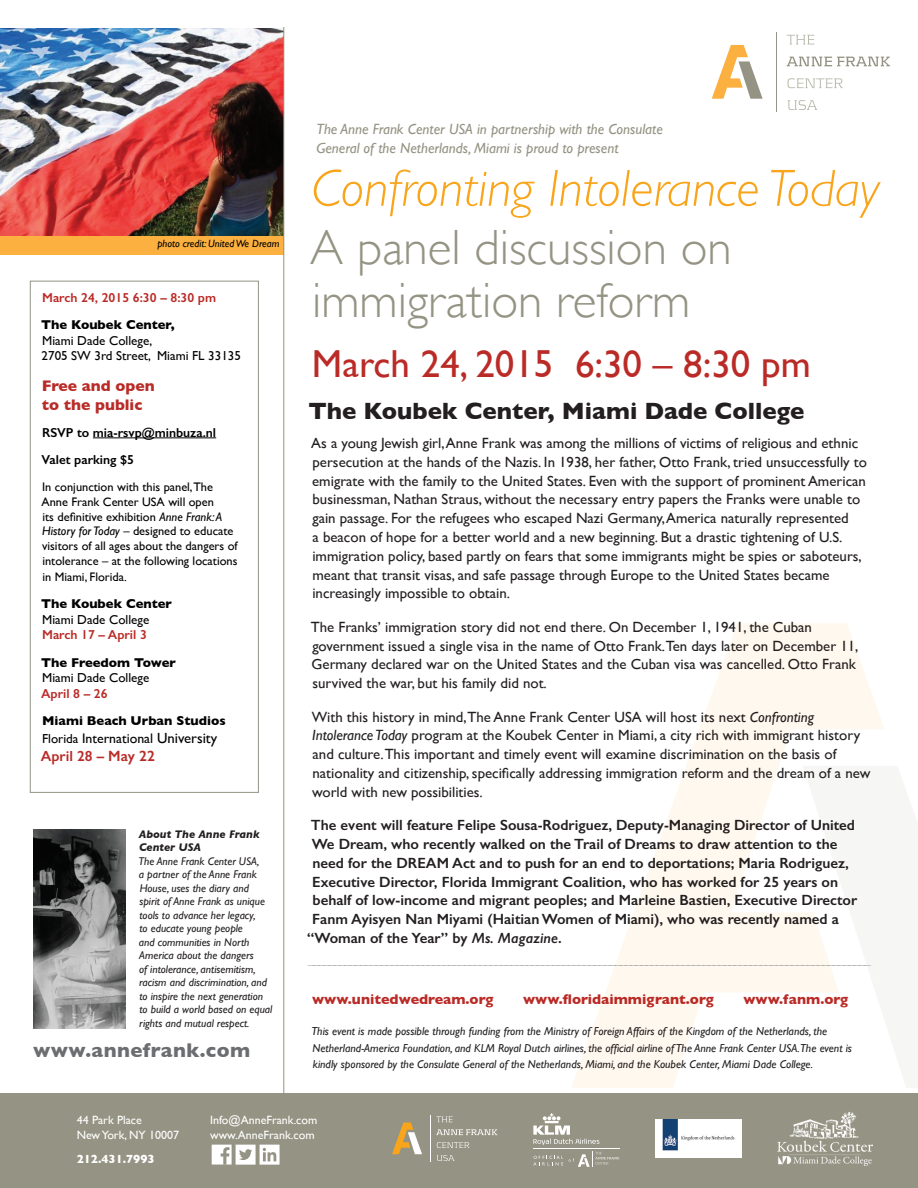
<style>
.page{position:relative;width:918px;height:1188px;background:#fff}
.page>*{position:absolute;margin:0;border:0;box-sizing:border-box;transform-origin:0 0}
.t1{font:italic 300 52.5px "Gill Sans";color:#f9a51b}
.t2{font:300 49.5px/52.5px "Gill Sans";color:#959383}
.t3{font:39px "Gill Sans";color:#ba2b27}
.t4{font:700 24px "Gill Sans";color:#231f20}
.t5{font:700 20.25px "Gill Sans";letter-spacing:.02em;color:#6c6d70}
.t6{font:700 15.6px/18.8px "Gill Sans";color:#ba2b27}
.t7{font:14.85px/18.8px "Gill Sans";color:#231f20}
.t8{font:600 14.85px "Gill Sans";color:#231f20}
.t9{font:italic 14.85px/18.8px "Gill Sans";color:#959383}
.t10{font:600 14.7px "Gill Sans";color:#ba2b27}
.t11{font:300 14.4px "Gill Sans";color:#90979d}
.t12{font:700 14.25px "Gill Sans";color:#ba2b27}
.t13{font:13.8px "Gill Sans";color:#000}
.t14{font:13.05px/15.6px "Gill Sans";color:#000}
.t15{font:700 13.05px "Gill Sans";color:#000}
.t16{font:600 13.05px "Gill Sans";color:#ba2b27}
.t17{font:600 13.05px/27.3px "Gill Sans";color:#000}
.t18{font:12.3px/15px "Gill Sans";color:#000}
.t19{font:12px/14.4px "Gill Sans";color:#fff}
.t20{font:700 12px "Gill Sans";color:#fff}
.t21{font:italic 11.55px/16.5px "Gill Sans";color:#231f20}
.t22{font:italic 11.25px/13.5px "Gill Sans";color:#231f20}
.t23{font:italic 700 11.25px/13.5px "Gill Sans";color:#231f20}
.t24{font:italic 10.5px "Gill Sans";color:#000}
.s1{font-style:italic}
.s2{font-size:13.05px}
.s3{font-size:14.7px}
.s4{font-size:15px}
</style>
<div class="page">
<div style="left:0;top:28px;width:284px;height:227px;background:#fbb03f"></div>
<img style="left:0;top:28px;width:284px;height:207px">
<svg style="left:571px;top:623px;width:313px;height:465px"></svg>
<svg style="left:712px;top:45px;width:51px;height:54px"></svg>
<svg style="left:787px;top:35px;width:27px;height:9px"></svg>
<svg style="left:787px;top:57px;width:103px;height:9px"></svg>
<svg style="left:788px;top:78px;width:55px;height:10px"></svg>
<svg style="left:788px;top:100px;width:29px;height:10px"></svg>
<hr style="left:776px;top:32px;width:1px;height:80px;background:#959383">
<hr style="left:284px;top:27px;width:1px;height:1079px;background:#959383">
<hr style="left:93px;top:438px;width:123px;height:1px;background:#000">
<div style="left:30px;top:281px;width:229px;height:512px;border:1px solid #959383"></div>
<img style="left:34px;top:830px;width:91px;height:198px">
<div style="left:0;top:1094px;width:918px;height:94px;background:#959383"></div>
<svg style="left:212px;top:1145px;width:68px;height:20px"></svg>
<svg style="left:392px;top:1123px;width:30px;height:31px"></svg>
<svg style="left:436px;top:1116px;width:17px;height:6px"></svg>
<svg style="left:436px;top:1129px;width:61px;height:6px"></svg>
<svg style="left:437px;top:1142px;width:32px;height:6px"></svg>
<svg style="left:437px;top:1155px;width:17px;height:6px"></svg>
<hr style="left:430px;top:1115px;width:1px;height:47px;background:#fff">
<img style="left:777px;top:1112px;width:95px;height:54px">
<svg style="left:533px;top:1113px;width:66px;height:32px"></svg>
<svg style="left:533px;top:1156px;width:30px;height:9px"></svg>
<svg style="left:569px;top:1152px;width:50px;height:15px"></svg>
<img style="left:655px;top:1120px;width:86px;height:37px">
<p class="t24" style="left:157px;top:238px;width:124px">photo credit: United We Dream</p>
<p class="t16" style="left:42px;top:289px;width:176px">March 24, 2015 6:30 – 8:30 pm</p>
<p class="t15" style="left:41px;top:314px;width:135px">The Koubek Center,</p>
<p class="t14" style="left:42px;top:332px;width:201px">Miami Dade College,<br>2705 SW 3rd Street, Miami FL 33135</p>
<p class="t6" style="left:42px;top:376px;width:114px">Free and open to the public</p>
<p class="t17" style="left:41px;top:419px;width:176px">RSVP to mia-rsvp@minbuza.nl<br>Valet parking $5</p>
<p class="t18" style="left:41px;top:479px;width:198px">In conjunction with this panel,The Anne Frank Center USA will open<br>its definitive exhibition <span class="s1">Anne Frank: A History for Today</span> – designed to educate visitors of all ages about the dangers of intolerance – at the following locations in Miami, Florida.</p>
<p class="t15" style="left:41px;top:593px;width:132px">The Koubek Center</p>
<p class="t14" style="left:42px;top:611px;width:109px">Miami Dade College</p>
<p class="t16" style="left:42px;top:627px;width:106px">March 17 – April 3</p>
<p class="t15" style="left:41px;top:652px;width:136px">The Freedom Tower</p>
<p class="t14" style="left:42px;top:670px;width:109px">Miami Dade College</p>
<p class="t16" style="left:41px;top:686px;width:68px">April 8 – 26</p>
<p class="t15" style="left:42px;top:711px;width:185px">Miami Beach Urban Studios</p>
<p class="t13" style="left:42px;top:730px;width:177px"><span class="s2">Florida</span> International <span class="s3">University</span></p>
<p class="t10" style="left:41px;top:747px;width:116px">April 28 – <span class="s4">May 22</span></p>
<p class="t23" style="left:139px;top:827px;width:122px">About The Anne Frank<br>Center USA</p>
<p class="t22" style="left:139px;top:854px;width:135px">The Anne Frank Center USA,<br>a partner of the Anne Frank<br>House, uses the diary and<br>spirit of Anne Frank as unique tools to advance her legacy,<br>to educate young people<br>and communities in North<br>America about the dangers<br>of intolerance, antisemitism, racism and discrimination, and to inspire the next generation to build a world based on equal rights and mutual respect.</p>
<h3 class="t5" style="left:33px;top:1035px;width:218px">www.annefrank.com</h3>
<p class="t9" style="left:316px;top:120px;width:348px">The Anne Frank Center USA in partnership with the Consulate<br>General of the Netherlands, Miami is proud to present</p>
<h1 class="t1" style="left:312px;top:159px;width:569px">Confronting Intolerance Today</h1>
<h2 class="t2" style="left:310px;top:219px;width:423px">A panel discussion on immigration reform</h2>
<h3 class="t3" style="left:312px;top:341px;width:500px">March 24, 2015 6:30 – 8:30 pm</h3>
<h3 class="t4" style="left:309px;top:392px;width:498px">The Koubek Center, Miami Dade College</h3>
<p class="t7" style="left:311px;top:434px;width:557px">As a young Jewish girl, Anne Frank was among the millions of victims of religious and ethnic persecution at the hands of the Nazis. In 1938, her father, Otto Frank, tried unsuccessfully to emigrate with the family to the United States. Even with the support of prominent American businessman, Nathan Straus, without the necessary entry papers the Franks were unable to gain passage. For the refugees who escaped Nazi Germany, America naturally represented<br>a beacon of hope for a better world and a new beginning. But a drastic tightening of U.S. immigration policy, based partly on fears that some immigrants might be spies or saboteurs, meant that transit visas, and safe passage through Europe to the United States became increasingly impossible to obtain.</p>
<p class="t7" style="left:311px;top:617px;width:549px">The Franks’ immigration story did not end there. On December 1, 1941, the Cuban government issued a single visa in the name of Otto Frank.Ten days later on December 11, Germany declared war on the United States and the Cuban visa was cancelled. Otto Frank survived the war, but his family did not.</p>
<p class="t7" style="left:312px;top:707px;width:560px">With this history in mind,The Anne Frank Center USA will host its next <span class="s1">Confronting Intolerance Today</span> program at the Koubek Center in Miami, a city rich with immigrant history and culture.This important and timely event will examine discrimination on the basis of nationality and citizenship, specifically addressing immigration reform and the dream of a new world with new possibilities.</p>
<p class="t8" style="left:311px;top:816px;width:546px">The event will feature Felipe Sousa-Rodriguez, Deputy-Managing Director of United</p>
<p class="t8" style="left:312px;top:835px;width:527px">We Dream, who recently walked on the Trail of Dreams to draw attention to the</p>
<p class="t8" style="left:313px;top:854px;width:538px">need for the DREAM Act and to push for an end to deportations; Maria Rodriguez,</p>
<p class="t8" style="left:312px;top:873px;width:527px">Executive Director, Florida Immigrant Coalition, who has worked for 25 years on</p>
<p class="t8" style="left:313px;top:891px;width:546px">behalf of low-income and migrant peoples; and Marleine Bastien, Executive Director</p>
<p class="t8" style="left:312px;top:910px;width:528px">Fanm Ayisyen Nan Miyami (Haitian Women of Miami), who was recently named a</p>
<p class="t8" style="left:307px;top:929px;width:256px">“Woman of the Year” by <span class="s1">Ms. Magazine</span>.</p>
<p class="t11" style="left:308px;top:953px;width:565px">––––––––––––––––––––––––––––––––––––––––––––––––––––––––––––––––––––––––––––––––––––––––––––––––––––––––––––</p>
<p class="t12" style="left:312px;top:988px;width:183px">www.unitedwedream.org</p>
<p class="t12" style="left:523px;top:988px;width:192px">www.floridaimmigrant.org</p>
<p class="t12" style="left:743px;top:988px;width:106px">www.fanm.org</p>
<p class="t21" style="left:311px;top:1023px;width:542px">This event is made possible through funding from the Ministry of Foreign Affairs of the Kingdom of the Netherlands, the<br>Netherland-America Foundation, and KLM Royal Dutch airlines, the official airline of The Anne Frank Center USA.The event is kindly sponsored by the Consulate General of the Netherlands, Miami, and the Koubek Center, Miami Dade College.</p>
<p class="t19" style="left:77px;top:1113px;width:104px">44 Park Place<br>New York, NY 10007</p>
<p class="t20" style="left:77px;top:1149px;width:80px">212.431.7993</p>
<p class="t19" style="left:210px;top:1113px;width:109px">Info@AnneFrank.com www.AnneFrank.com</p>
</div>
